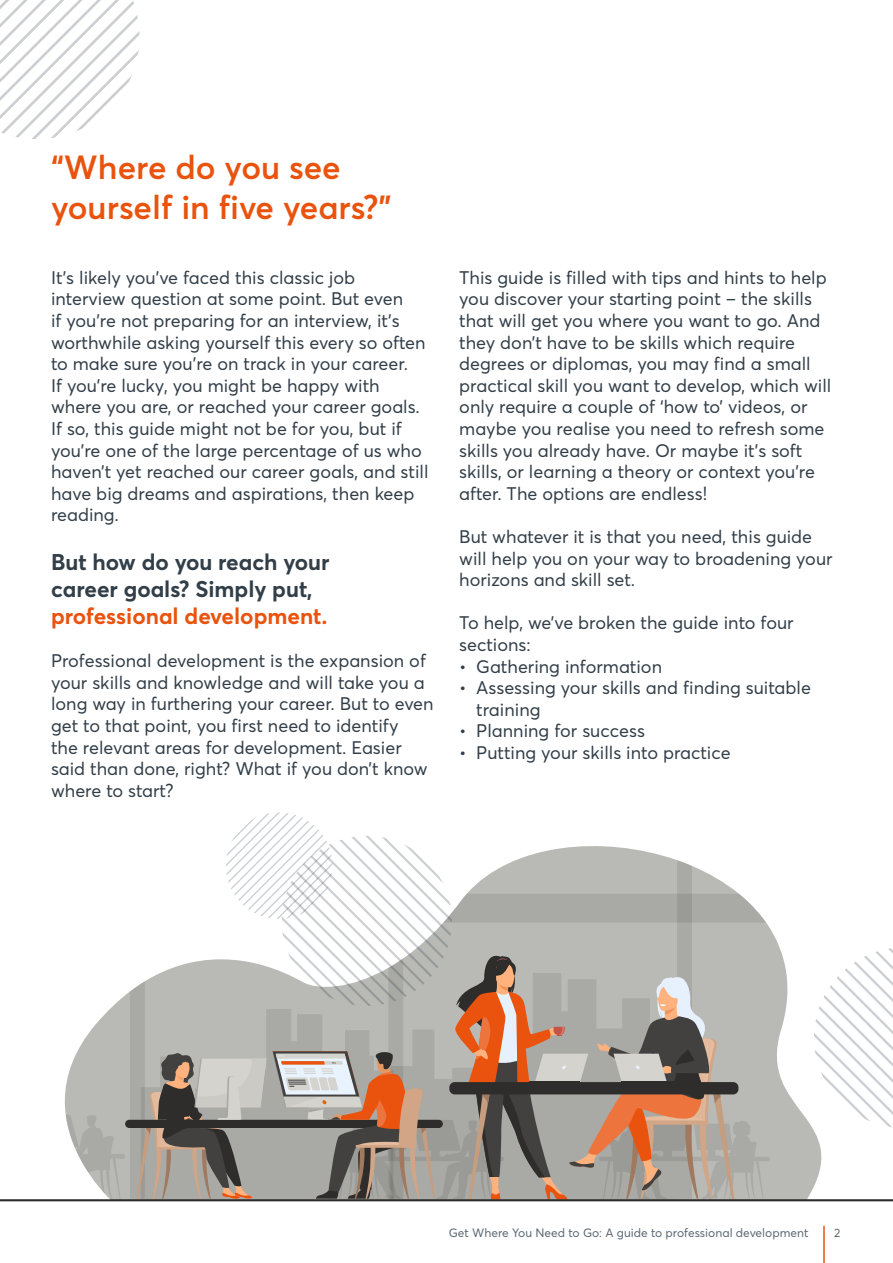
<style>
.page{position:relative;width:893px;height:1263px;background:#fff}
.page>*{position:absolute;margin:0;border:0;box-sizing:border-box;transform-origin:0 0}
.t1{font:600 33px/39.6px "Averta";color:#e9530e}
.t2{font:700 22.5px/27px "Averta";color:#323e48}
.t3{font:700 22.5px "Averta";color:#e9530e}
.t4{font:18px/21.6px "Averta";color:#323e48}
.t5{font:12px "Averta";color:#5a6873}
</style>
<div class="page">
<hr style="left:823px;top:1226px;width:2px;height:37px;background:#e9530e">
<svg style="left:0;top:812px;width:893px;height:389px"></svg>
<svg style="left:0;top:0;width:140px;height:139px"></svg>
<h1 class="t1" style="left:51px;top:147px;width:342px">“Where do you see yourself in five years?”</h1>
<p class="t4" style="left:51px;top:266px;width:379px">It’s likely you’ve faced this classic job interview question at some point. But even<br>if you’re not preparing for an interview, it’s worthwhile asking yourself this every so often to make sure you’re on track in your career.<br>If you’re lucky, you might be happy with where you are, or reached your career goals.<br>If so, this guide might not be for you, but if you’re one of the large percentage of us who haven’t yet reached our career goals, and still have big dreams and aspirations, then keep reading.</p>
<p class="t2" style="left:51px;top:547px;width:280px">But how do you reach your career goals? Simply put,</p>
<p class="t3" style="left:51px;top:600px;width:278px">professional development.</p>
<p class="t4" style="left:51px;top:650px;width:384px">Professional development is the expansion of your skills and knowledge and will take you a long way in furthering your career. But to even get to that point, you first need to identify<br>the relevant areas for development. Easier said than done, right? What if you don’t know where to start?</p>
<p class="t4" style="left:459px;top:266px;width:374px">This guide is filled with tips and hints to help you discover your starting point – the skills that will get you where you want to go. And they don’t have to be skills which require degrees or diplomas, you may find a small practical skill you want to develop, which will only require a couple of ‘how to’ videos, or maybe you realise you need to refresh some skills you already have. Or maybe it’s soft skills, or learning a theory or context you’re after. The options are endless!</p>
<p class="t4" style="left:459px;top:526px;width:375px">But whatever it is that you need, this guide will help you on your way to broadening your horizons and skill set.</p>
<p class="t4" style="left:459px;top:612px;width:336px">To help, we’ve broken the guide into four sections:</p>
<p class="t4" style="left:459px;top:655px;width:204px">• Gathering information</p>
<p class="t4" style="left:476px;top:677px;width:336px;text-indent:-17px">• Assessing your skills and finding suitable training</p>
<p class="t4" style="left:459px;top:720px;width:187px">• Planning for success</p>
<p class="t4" style="left:459px;top:742px;width:273px">• Putting your skills into practice</p>
<p class="t5" style="left:449px;top:1225px;width:361px">Get Where You Need to Go: A guide to professional development</p>
<p class="t5" style="left:834px;top:1225px;width:8px">2</p>
</div>
